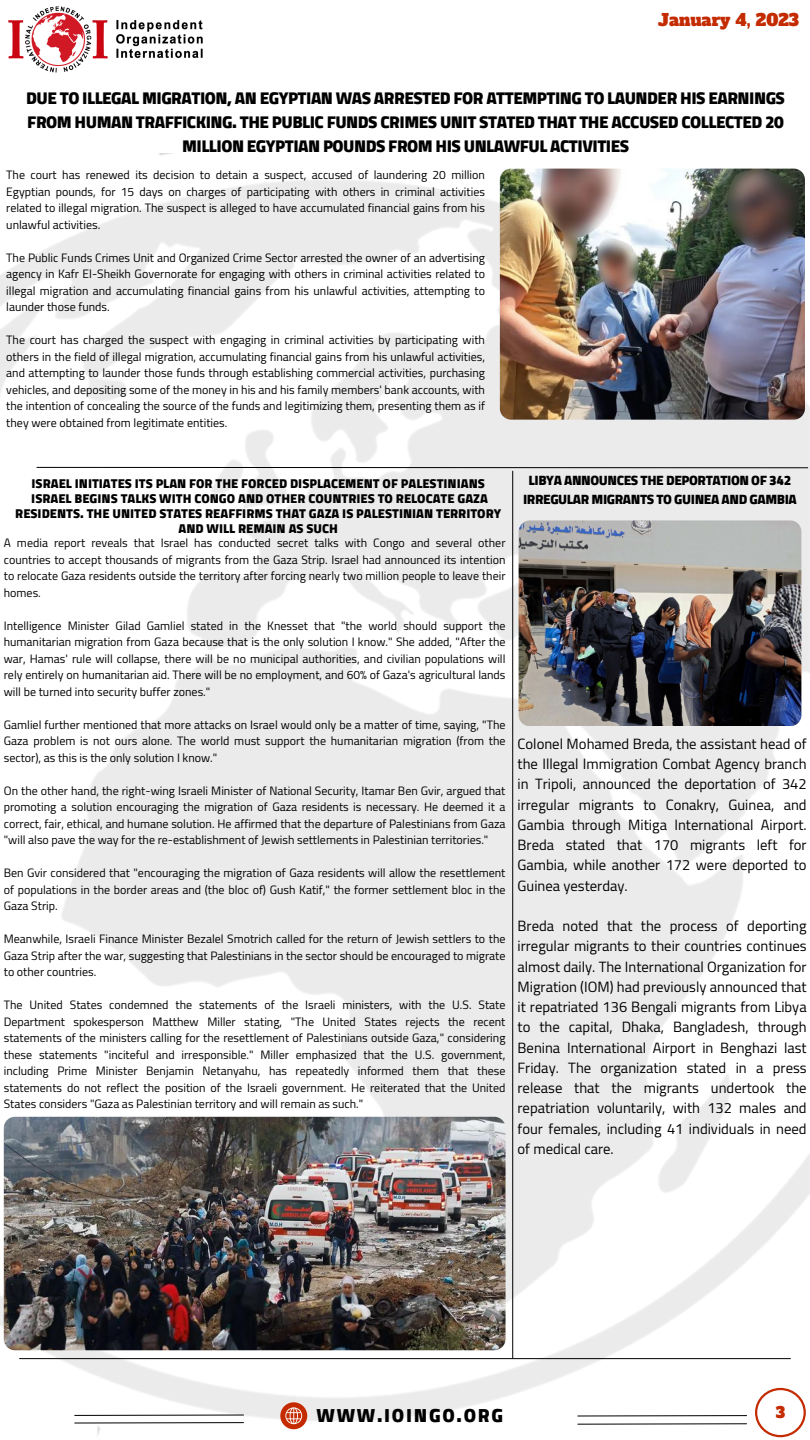
<style>
.page{position:relative;width:810px;height:1440px;background:#fff}
.page>*{position:absolute;margin:0;border:0;box-sizing:border-box;transform-origin:0 0}
.t1{font:900 19.2px "Cairo";letter-spacing:.09em;color:#000}
.t2{font:900 17.2px/24px "Cairo";letter-spacing:-.03em;color:#000;text-align:center}
.t3{font:16.3px "Alfa Slab One";color:#c42b00}
.t4{font:15px "Alfa Slab One";color:#c42b00}
.t5{font:14.7px/20.2px "Cairo";color:#000;text-align:justify}
.t6{font:900 13.7px/18.8px "Cairo";letter-spacing:-.03em;color:#000;text-align:center}
.t7{font:900 13px/15px "Cairo";color:#000;text-align:center}
.t8{font:12px/16.5px "Cairo";color:#000;text-align:justify}
</style>
<div class="page">
<img style="left:0;top:153px;width:810px;height:1283px">
<svg style="left:36px;top:467px;width:772px;height:2px"></svg>
<img style="left:519px;top:520px;width:282px;height:206px">
<img style="left:500px;top:169px;width:305px;height:251px;border-radius:11px">
<hr style="left:20px;top:1358px;width:770px;height:1px;background:#000">
<svg style="left:755px;top:1388px;width:51px;height:49px"></svg>
<svg style="left:74px;top:1414px;width:170px;height:2px"></svg>
<svg style="left:280px;top:1402px;width:27px;height:27px"></svg>
<svg style="left:74px;top:1422px;width:170px;height:2px"></svg>
<svg style="left:577px;top:1415px;width:170px;height:2px"></svg>
<svg style="left:577px;top:1423px;width:170px;height:2px"></svg>
<hr style="left:512px;top:471px;width:1px;height:887px;background:#000">
<img style="left:4px;top:1117px;width:502px;height:233px">
<img style="left:8px;top:6px;width:195px;height:67px">
<p class="t3" style="left:658px;top:9px;width:142px">January 4, 2023</p>
<p class="t2" style="left:26px;top:86px;width:760px">DUE TO ILLEGAL MIGRATION, AN EGYPTIAN WAS ARRESTED FOR ATTEMPTING TO LAUNDER HIS EARNINGS<br>FROM HUMAN TRAFFICKING. THE PUBLIC FUNDS CRIMES UNIT STATED THAT THE ACCUSED COLLECTED 20<br>MILLION EGYPTIAN POUNDS FROM HIS UNLAWFUL ACTIVITIES</p>
<p class="t8" style="left:6px;top:167px;width:480px">The court has renewed its decision to detain a suspect, accused of laundering 20 million Egyptian pounds, for 15 days on charges of participating with others in criminal activities related to illegal migration. The suspect is alleged to have accumulated financial gains from his unlawful activities.</p>
<p class="t8" style="left:6px;top:249px;width:480px">The Public Funds Crimes Unit and Organized Crime Sector arrested the owner of an advertising agency in Kafr El-Sheikh Governorate for engaging with others in criminal activities related to illegal migration and accumulating financial gains from his unlawful activities, attempting to launder those funds.</p>
<p class="t8" style="left:6px;top:332px;width:480px">The court has charged the suspect with engaging in criminal activities by participating with others in the field of illegal migration, accumulating financial gains from his unlawful activities, and attempting to launder those funds through establishing commercial activities, purchasing vehicles, and depositing some of the money in his and his family members' bank accounts, with the intention of concealing the source of the funds and legitimizing them, presenting them as if they were obtained from legitimate entities.</p>
<p class="t7" style="left:32px;top:476px;width:455px">ISRAEL INITIATES ITS PLAN FOR THE FORCED DISPLACEMENT OF PALESTINIANS</p>
<p class="t7" style="left:15px;top:491px;width:487px">ISRAEL BEGINS TALKS WITH CONGO AND OTHER COUNTRIES TO RELOCATE GAZA<br>RESIDENTS. THE UNITED STATES REAFFIRMS THAT GAZA IS PALESTINIAN TERRITORY<br>AND WILL REMAIN AS SUCH</p>
<p class="t8" style="left:4px;top:535px;width:503px">A media report reveals that Israel has conducted secret talks with Congo and several other countries to accept thousands of migrants from the Gaza Strip. Israel had announced its intention to relocate Gaza residents outside the territory after forcing nearly two million people to leave their homes.</p>
<p class="t8" style="left:4px;top:617px;width:503px">Intelligence Minister Gilad Gamliel stated in the Knesset that "the world should support the humanitarian migration from Gaza because that is the only solution I know." She added, "After the war, Hamas' rule will collapse, there will be no municipal authorities, and civilian populations will rely entirely on humanitarian aid. There will be no employment, and 60% of Gaza's agricultural lands will be turned into security buffer zones."</p>
<p class="t8" style="left:4px;top:716px;width:503px">Gamliel further mentioned that more attacks on Israel would only be a matter of time, saying, "The Gaza problem is not ours alone. The world must support the humanitarian migration (from the sector), as this is the only solution I know."</p>
<p class="t8" style="left:4px;top:782px;width:503px">On the other hand, the right-wing Israeli Minister of National Security, Itamar Ben Gvir, argued that promoting a solution encouraging the migration of Gaza residents is necessary. He deemed it a correct, fair, ethical, and humane solution. He affirmed that the departure of Palestinians from Gaza "will also pave the way for the re-establishment of Jewish settlements in Palestinian territories."</p>
<p class="t8" style="left:4px;top:865px;width:503px">Ben Gvir considered that "encouraging the migration of Gaza residents will allow the resettlement of populations in the border areas and (the bloc of) Gush Katif," the former settlement bloc in the Gaza Strip.</p>
<p class="t8" style="left:4px;top:931px;width:503px">Meanwhile, Israeli Finance Minister Bezalel Smotrich called for the return of Jewish settlers to the Gaza Strip after the war, suggesting that Palestinians in the sector should be encouraged to migrate to other countries.</p>
<p class="t8" style="left:4px;top:997px;width:503px">The United States condemned the statements of the Israeli ministers, with the U.S. State Department spokesperson Matthew Miller stating, "The United States rejects the recent statements of the ministers calling for the resettlement of Palestinians outside Gaza," considering these statements "inciteful and irresponsible." Miller emphasized that the U.S. government, including Prime Minister Benjamin Netanyahu, has repeatedly informed them that these statements do not reflect the position of the Israeli government. He reiterated that the United States considers "Gaza as Palestinian territory and will remain as such."</p>
<p class="t6" style="left:523px;top:471px;width:275px">LIBYA ANNOUNCES THE DEPORTATION OF 342<br>IRREGULAR MIGRANTS TO GUINEA AND GAMBIA</p>
<p class="t5" style="left:518px;top:734px;width:291px">Colonel Mohamed Breda, the assistant head of the Illegal Immigration Combat Agency branch in Tripoli, announced the deportation of 342 irregular migrants to Conakry, Guinea, and Gambia through Mitiga International Airport.<br>Breda stated that 170 migrants left for Gambia, while another 172 were deported to Guinea yesterday.</p>
<p class="t5" style="left:518px;top:916px;width:291px">Breda noted that the process of deporting irregular migrants to their countries continues almost daily. The International Organization for Migration (IOM) had previously announced that it repatriated 136 Bengali migrants from Libya to the capital, Dhaka, Bangladesh, through Benina International Airport in Benghazi last Friday. The organization stated in a press release that the migrants undertook the repatriation voluntarily, with 132 males and four females, including 41 individuals in need of medical care.</p>
<p class="t1" style="left:317px;top:1404px;width:188px">WWW.IOINGO.ORG</p>
<p class="t4" style="left:776px;top:1402px;width:11px">3</p>
</div>
